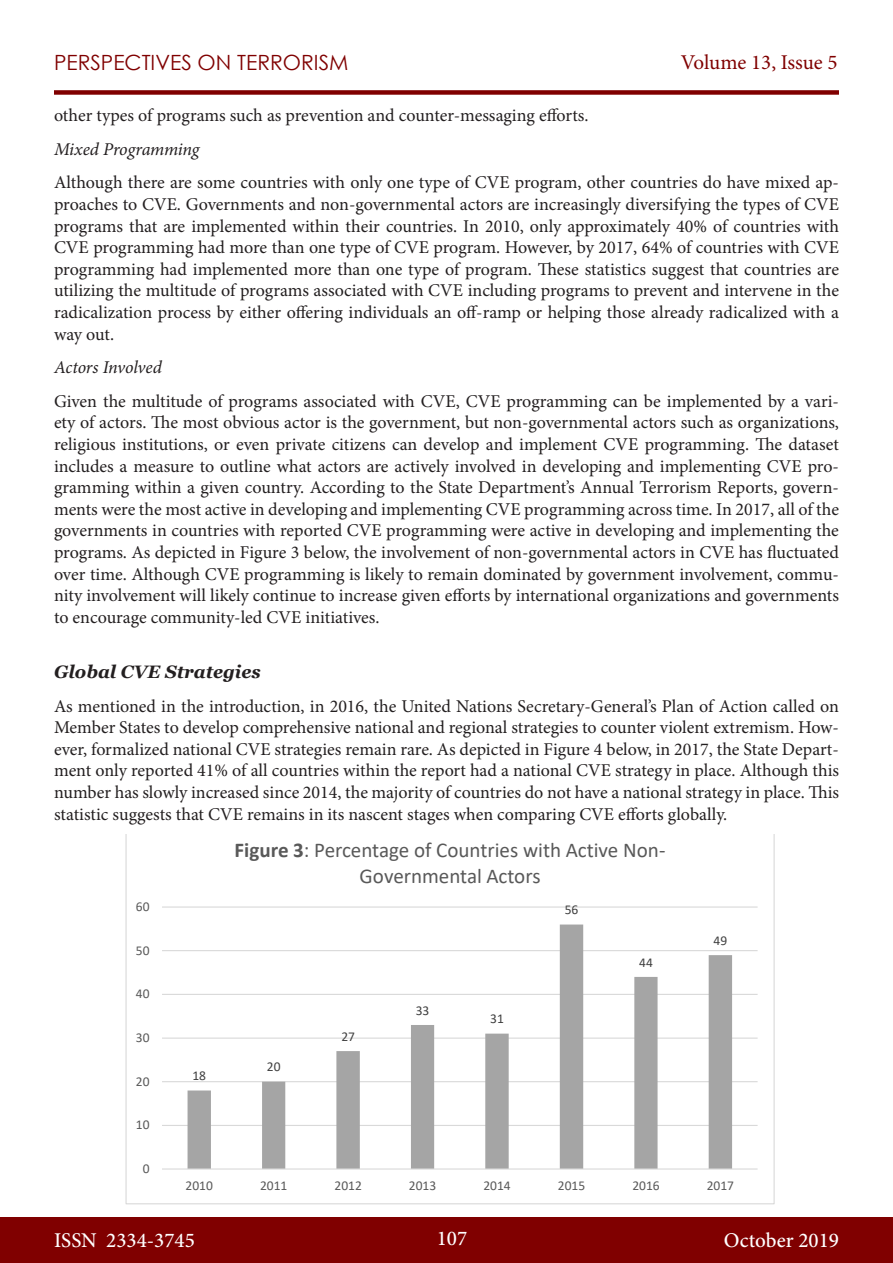
<style>
.page{position:relative;width:893px;height:1263px;background:#fff}
.page>*{position:absolute;margin:0;border:0;box-sizing:border-box;transform-origin:0 0}
.t1{font:21px/25.8px "Calibri";color:#595959;text-align:center}
.t2{font:500 21px "Minion Pro";color:#fff}
.t3{font:21px "Century Gothic";color:#800000}
.t4{font:21px "Minion Pro";letter-spacing:-.005em;color:#800000}
.t5{font:18px/21.6px "Minion Pro";color:#231f20;text-align:justify}
.t6{font:italic 18px "Minion Pro";letter-spacing:-.01em;color:#231f20}
.t7{font:italic 700 18px "Georgia";color:#231f20}
.t8{font:13.5px "Calibri";color:#595959}
.t9{font:13.5px "Calibri";color:#404040}
.s1{font-weight:700}
</style>
<div class="page">
<div style="left:0;top:1217px;width:893px;height:46px;background:#800000"></div>
<div style="left:54px;top:90px;width:785px;height:5px;background:#800000"></div>
<svg style="left:125px;top:834px;width:650px;height:370px"></svg>
<p class="t3" style="left:54px;top:47px;width:296px">PERSPECTIVES ON TERRORISM</p>
<p class="t4" style="left:681px;top:48px;width:158px">Volume 13, Issue 5</p>
<p class="t5" style="left:54px;top:105px;width:536px">other types of programs such as prevention and counter-messaging efforts.</p>
<p class="t6" style="left:54px;top:137px;width:147px">Mixed Programming</p>
<p class="t5" style="left:54px;top:172px;width:786px">Although there are some countries with only one type of CVE program, other countries do have mixed ap&shy;proaches to CVE. Governments and non-governmental actors are increasingly diversifying the types of CVE programs that are implemented within their countries. In 2010, only approximately 40% of countries with CVE programming had more than one type of CVE program. However, by 2017, 64% of countries with CVE programming had implemented more than one type of program. These statistics suggest that countries are utilizing the multitude of programs associated with CVE including programs to prevent and intervene in the radicalization process by either offering individuals an off-ramp or helping those already radicalized with a way out.</p>
<p class="t6" style="left:54px;top:355px;width:109px">Actors Involved</p>
<p class="t5" style="left:54px;top:390px;width:787px">Given the multitude of programs associated with CVE, CVE programming can be implemented by a vari&shy;ety of actors. The most obvious actor is the government, but non-governmental actors such as organizations, religious institutions, or even private citizens can develop and implement CVE programming. The dataset includes a measure to outline what actors are actively involved in developing and implementing CVE pro&shy;gramming within a given country. According to the State Department’s Annual Terrorism Reports, govern&shy;ments were the most active in developing and implementing CVE programming across time. In 2017, all of the governments in countries with reported CVE programming were active in developing and implementing the programs. As depicted in Figure 3 below, the involvement of non-governmental actors in CVE has fluctuated over time. Although CVE programming is likely to remain dominated by government involvement, commu&shy;nity involvement will likely continue to increase given efforts by international organizations and governments to encourage community-led CVE initiatives.</p>
<p class="t7" style="left:54px;top:660px;width:208px">Global CVE Strategies</p>
<p class="t5" style="left:54px;top:695px;width:786px">As mentioned in the introduction, in 2016, the United Nations Secretary-General’s Plan of Action called on Member States to develop comprehensive national and regional strategies to counter violent extremism. How&shy;ever, formalized national CVE strategies remain rare. As depicted in Figure 4 below, in 2017, the State Depart&shy;ment only reported 41% of all countries within the report had a national CVE strategy in place. Although this number has slowly increased since 2014, the majority of countries do not have a national strategy in place. This statistic suggests that CVE remains in its nascent stages when comparing CVE efforts globally.</p>
<p class="t8" style="left:136px;top:897px;width:15px">60</p>
<p class="t8" style="left:136px;top:941px;width:15px">50</p>
<p class="t8" style="left:136px;top:984px;width:15px">40</p>
<p class="t8" style="left:136px;top:1028px;width:15px">30</p>
<p class="t8" style="left:136px;top:1072px;width:15px">20</p>
<p class="t8" style="left:136px;top:1115px;width:15px">10</p>
<p class="t8" style="left:143px;top:1159px;width:8px">0</p>
<p class="t1" style="left:235px;top:837px;width:432px"><span class="s1">Figure 3</span>: Percentage of Countries with Active Non-<br>Governmental Actors</p>
<p class="t9" style="left:192px;top:1066px;width:15px">18</p>
<p class="t9" style="left:267px;top:1057px;width:15px">20</p>
<p class="t9" style="left:341px;top:1027px;width:15px">27</p>
<p class="t9" style="left:416px;top:1001px;width:15px">33</p>
<p class="t9" style="left:490px;top:1009px;width:15px">31</p>
<p class="t9" style="left:565px;top:900px;width:15px">56</p>
<p class="t9" style="left:639px;top:953px;width:15px">44</p>
<p class="t9" style="left:714px;top:931px;width:15px">49</p>
<p class="t8" style="left:186px;top:1176px;width:29px">2010</p>
<p class="t8" style="left:260px;top:1176px;width:29px">2011</p>
<p class="t8" style="left:334px;top:1176px;width:29px">2012</p>
<p class="t8" style="left:409px;top:1176px;width:29px">2013</p>
<p class="t8" style="left:483px;top:1176px;width:29px">2014</p>
<p class="t8" style="left:558px;top:1176px;width:29px">2015</p>
<p class="t8" style="left:632px;top:1176px;width:29px">2016</p>
<p class="t8" style="left:707px;top:1176px;width:29px">2017</p>
<p class="t2" style="left:54px;top:1226px;width:142px">ISSN 2334-3745</p>
<p class="t2" style="left:437px;top:1224px;width:32px">107</p>
<p class="t2" style="left:724px;top:1226px;width:117px">October 2019</p>
</div>
